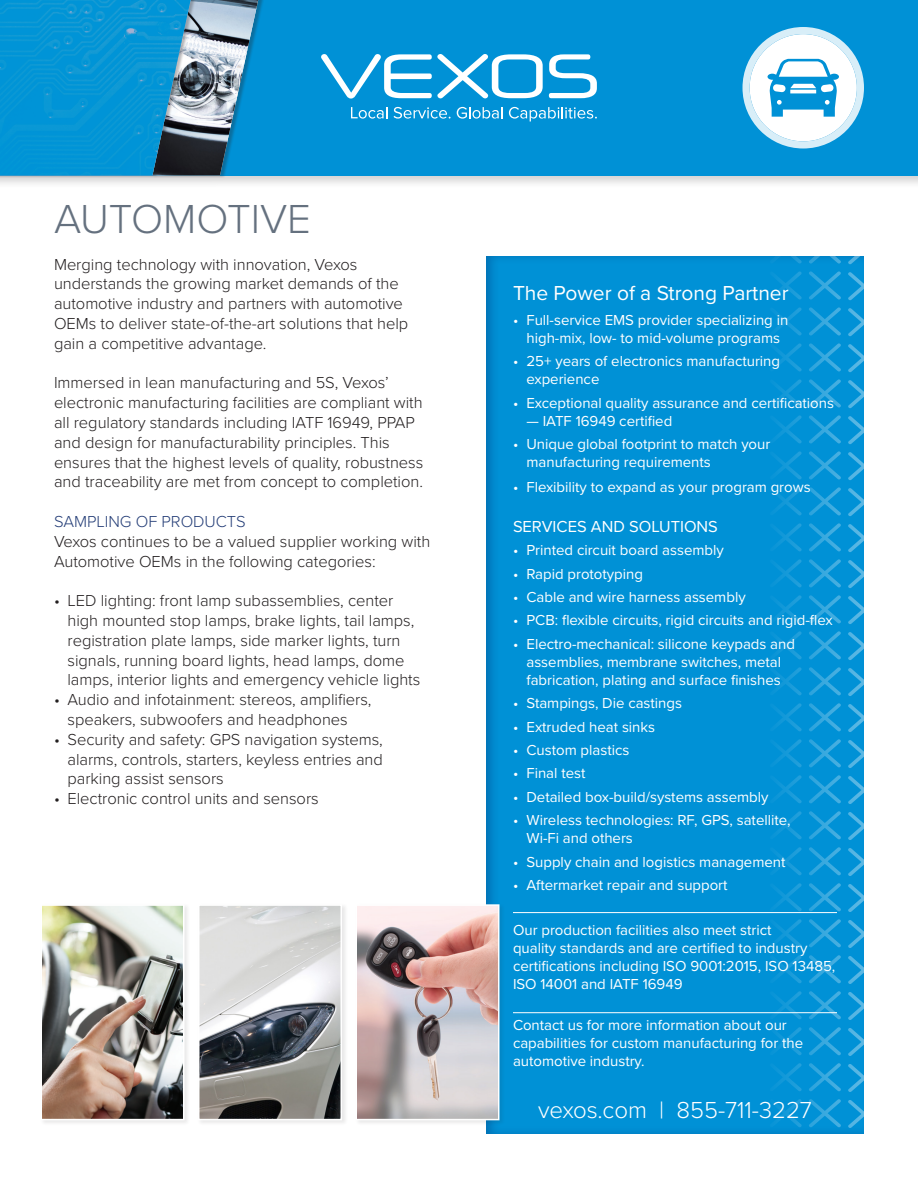
<style>
.page{position:relative;width:918px;height:1188px;background:#fff}
.page>*{position:absolute;margin:0;border:0;box-sizing:border-box;transform-origin:0 0}
.t1{font:300 42px "Proxima Nova";color:#65717f}
.t2{font:300 24px "Proxima Nova";color:#fff}
.t3{font:21px "Proxima Nova";color:#fff}
.Body_Copy{font:300 16.5px/19.8px "Proxima Nova";color:#231f20}
.Bullets{font:300 16.5px/19.8px "Proxima Nova";color:#231f20}
.Subhead{font:16.5px "Proxima Nova";color:#fff}
.Subhead-2{font:300 16.5px "Proxima Nova";color:#263f78}
.Bullets-2{font:15px/18px "Proxima Nova";color:#fff}
.Summary_Copy{font:15px/18px "Proxima Nova";color:#fff}
</style>
<div class="page">
<div style="left:478px;top:249px;width:388px;height:887px;background:#0091d6"></div>
<svg style="left:848px;top:1100px;width:18px;height:28px"></svg>
<svg style="left:809px;top:1099px;width:32px;height:28px"></svg>
<svg style="left:775px;top:1099px;width:27px;height:28px"></svg>
<svg style="left:848px;top:1064px;width:18px;height:28px"></svg>
<svg style="left:809px;top:1063px;width:32px;height:28px"></svg>
<svg style="left:775px;top:1063px;width:27px;height:28px"></svg>
<svg style="left:848px;top:1028px;width:18px;height:28px"></svg>
<svg style="left:809px;top:1027px;width:32px;height:28px"></svg>
<svg style="left:775px;top:1027px;width:27px;height:28px"></svg>
<svg style="left:848px;top:992px;width:18px;height:28px"></svg>
<svg style="left:809px;top:991px;width:32px;height:28px"></svg>
<svg style="left:770px;top:991px;width:32px;height:28px"></svg>
<svg style="left:848px;top:956px;width:18px;height:28px"></svg>
<svg style="left:809px;top:955px;width:32px;height:28px"></svg>
<svg style="left:775px;top:955px;width:27px;height:28px"></svg>
<svg style="left:848px;top:920px;width:18px;height:28px"></svg>
<svg style="left:809px;top:919px;width:32px;height:28px"></svg>
<svg style="left:775px;top:919px;width:27px;height:28px"></svg>
<svg style="left:848px;top:884px;width:18px;height:28px"></svg>
<svg style="left:809px;top:883px;width:32px;height:28px"></svg>
<svg style="left:775px;top:883px;width:27px;height:28px"></svg>
<svg style="left:848px;top:848px;width:18px;height:28px"></svg>
<svg style="left:809px;top:847px;width:32px;height:28px"></svg>
<svg style="left:775px;top:847px;width:27px;height:28px"></svg>
<svg style="left:848px;top:812px;width:18px;height:28px"></svg>
<svg style="left:809px;top:811px;width:32px;height:28px"></svg>
<svg style="left:775px;top:811px;width:27px;height:28px"></svg>
<svg style="left:848px;top:776px;width:18px;height:28px"></svg>
<svg style="left:809px;top:775px;width:32px;height:28px"></svg>
<svg style="left:775px;top:775px;width:27px;height:28px"></svg>
<svg style="left:848px;top:740px;width:18px;height:28px"></svg>
<svg style="left:809px;top:739px;width:32px;height:28px"></svg>
<svg style="left:775px;top:739px;width:27px;height:28px"></svg>
<svg style="left:848px;top:704px;width:18px;height:28px"></svg>
<svg style="left:809px;top:703px;width:32px;height:28px"></svg>
<svg style="left:775px;top:703px;width:27px;height:28px"></svg>
<svg style="left:848px;top:668px;width:18px;height:28px"></svg>
<svg style="left:809px;top:667px;width:32px;height:28px"></svg>
<svg style="left:775px;top:667px;width:27px;height:28px"></svg>
<svg style="left:848px;top:632px;width:18px;height:28px"></svg>
<svg style="left:809px;top:631px;width:32px;height:28px"></svg>
<svg style="left:775px;top:631px;width:27px;height:28px"></svg>
<svg style="left:848px;top:596px;width:18px;height:28px"></svg>
<svg style="left:809px;top:595px;width:32px;height:28px"></svg>
<svg style="left:775px;top:595px;width:27px;height:28px"></svg>
<svg style="left:848px;top:560px;width:18px;height:28px"></svg>
<svg style="left:809px;top:559px;width:32px;height:28px"></svg>
<svg style="left:775px;top:559px;width:27px;height:28px"></svg>
<svg style="left:848px;top:524px;width:18px;height:28px"></svg>
<svg style="left:809px;top:523px;width:32px;height:28px"></svg>
<svg style="left:775px;top:523px;width:27px;height:28px"></svg>
<svg style="left:848px;top:488px;width:18px;height:28px"></svg>
<svg style="left:809px;top:487px;width:32px;height:28px"></svg>
<svg style="left:775px;top:487px;width:27px;height:28px"></svg>
<svg style="left:848px;top:452px;width:18px;height:28px"></svg>
<svg style="left:809px;top:451px;width:32px;height:28px"></svg>
<svg style="left:775px;top:451px;width:27px;height:28px"></svg>
<svg style="left:848px;top:416px;width:18px;height:28px"></svg>
<svg style="left:809px;top:415px;width:32px;height:28px"></svg>
<svg style="left:775px;top:415px;width:27px;height:28px"></svg>
<svg style="left:848px;top:380px;width:18px;height:28px"></svg>
<svg style="left:809px;top:379px;width:32px;height:28px"></svg>
<svg style="left:775px;top:379px;width:27px;height:28px"></svg>
<svg style="left:848px;top:344px;width:18px;height:28px"></svg>
<svg style="left:809px;top:343px;width:32px;height:28px"></svg>
<svg style="left:775px;top:343px;width:27px;height:28px"></svg>
<svg style="left:848px;top:308px;width:18px;height:28px"></svg>
<svg style="left:809px;top:307px;width:32px;height:29px"></svg>
<svg style="left:775px;top:307px;width:27px;height:29px"></svg>
<svg style="left:848px;top:272px;width:18px;height:28px"></svg>
<svg style="left:809px;top:271px;width:32px;height:29px"></svg>
<svg style="left:775px;top:271px;width:27px;height:29px"></svg>
<svg style="left:848px;top:256px;width:18px;height:8px"></svg>
<svg style="left:809px;top:256px;width:32px;height:8px"></svg>
<svg style="left:770px;top:256px;width:32px;height:8px"></svg>
<div style="left:0;top:0;width:918px;height:189px;background:#231f20;opacity:.2"></div>
<div style="left:0;top:0;width:918px;height:176px;background:#0091d6"></div>
<div style="left:153px;top:0;width:114px;height:178px;background:#231f20;opacity:.3"></div>
<svg style="left:191px;top:0;width:67px;height:176px"></svg>
<img style="left:0;top:0;width:191px;height:176px">
<svg style="left:742px;top:27px;width:122px;height:121px"></svg>
<svg style="left:351px;top:107px;width:36px;height:12px"></svg>
<svg style="left:394px;top:107px;width:57px;height:12px"></svg>
<svg style="left:457px;top:107px;width:45px;height:12px"></svg>
<svg style="left:509px;top:107px;width:88px;height:15px"></svg>
<svg style="left:321px;top:54px;width:222px;height:45px"></svg>
<svg style="left:549px;top:54px;width:48px;height:44px"></svg>
<div style="left:40px;top:904px;width:150px;height:222px;background:#f4f4f4"></div>
<img style="left:43px;top:907px;width:138px;height:210px">
<div style="left:40px;top:904px;width:144px;height:216px;border:2px solid #fff"></div>
<div style="left:197px;top:904px;width:151px;height:222px;background:#f1f1f1"></div>
<img style="left:201px;top:907px;width:138px;height:210px">
<div style="left:198px;top:904px;width:144px;height:216px;border:2px solid #fff"></div>
<div style="left:355px;top:904px;width:150px;height:222px;background:#231f20;opacity:.1"></div>
<img style="left:359px;top:907px;width:138px;height:210px">
<div style="left:356px;top:904px;width:144px;height:216px;border:2px solid #fff"></div>
<hr style="left:513px;top:912px;width:324px;height:1px;background:#fff">
<hr style="left:513px;top:1012px;width:324px;height:1px;background:#fff">
<p class="t1" style="left:54px;top:187px;width:258px">AUTOMOTIVE</p>
<p class="Body_Copy" style="left:54px;top:253px;width:356px">Merging technology with innovation, Vexos understands the growing market demands of the automotive industry and partners with automotive OEMs to deliver state-of-the-art solutions that help gain a competitive advantage.</p>
<p class="Body_Copy" style="left:54px;top:372px;width:371px">Immersed in lean manufacturing and 5S, Vexos’ electronic manufacturing facilities are compliant with all regulatory standards including IATF 16949, PPAP and design for manufacturability principles. This ensures that the highest levels of quality, robustness and traceability are met from concept to completion.</p>
<p class="Subhead-2" style="left:54px;top:509px;width:193px">SAMPLING OF PRODUCTS</p>
<p class="Body_Copy" style="left:54px;top:530px;width:378px">Vexos continues to be a valued supplier working with<br>Automotive OEMs in the following categories:</p>
<p class="Bullets" style="left:68px;top:590px;width:354px;text-indent:-14px">• LED lighting: front lamp subassemblies, center high mounted stop lamps, brake lights, tail lamps, registration plate lamps, side marker lights, turn signals, running board lights, head lamps, dome lamps, interior lights and emergency vehicle lights</p>
<p class="Bullets" style="left:68px;top:689px;width:306px;text-indent:-14px">• Audio and infotainment: stereos, amplifiers, speakers, subwoofers and headphones</p>
<p class="Bullets" style="left:68px;top:728px;width:317px;text-align:justify;text-indent:-14px">• Security and safety: GPS navigation systems, alarms, controls, starters, keyless entries and parking assist sensors</p>
<p class="Bullets" style="left:54px;top:788px;width:266px">• Electronic control units and sensors</p>
<p class="t3" style="left:513px;top:277px;width:277px">The Power of a Strong Partner</p>
<p class="Bullets-2" style="left:513px;top:310px;width:277px;text-align:center">• Full-service EMS provider specializing in high-mix, low- to mid-volume programs</p>
<p class="Bullets-2" style="left:526px;top:352px;width:255px;text-indent:-14px">• 25+ years of electronics manufacturing experience</p>
<p class="Bullets-2" style="left:513px;top:393px;width:323px">• Exceptional quality assurance and certifications</p>
<p class="Bullets-2" style="left:526px;top:411px;width:147px">— IATF 16949 certified</p>
<p class="Bullets-2" style="left:526px;top:434px;width:245px;text-indent:-14px">• Unique global footprint to match your manufacturing requirements</p>
<p class="Bullets-2" style="left:513px;top:478px;width:299px">• Flexibility to expand as your program grows</p>
<p class="Subhead" style="left:513px;top:514px;width:206px">SERVICES AND SOLUTIONS</p>
<p class="Bullets-2" style="left:513px;top:541px;width:212px">• Printed circuit board assembly</p>
<p class="Bullets-2" style="left:513px;top:564px;width:131px">• Rapid prototyping</p>
<p class="Bullets-2" style="left:513px;top:587px;width:234px">• Cable and wire harness assembly</p>
<p class="Bullets-2" style="left:513px;top:611px;width:321px">• PCB: flexible circuits, rigid circuits and rigid-flex</p>
<p class="Bullets-2" style="left:513px;top:634px;width:284px;text-align:center">• Electro-mechanical: silicone keypads and assemblies, membrane switches, metal fabrication, plating and surface finishes</p>
<p class="Bullets-2" style="left:513px;top:694px;width:171px">• Stampings, Die castings</p>
<p class="Bullets-2" style="left:513px;top:717px;width:144px">• Extruded heat sinks</p>
<p class="Bullets-2" style="left:513px;top:740px;width:118px">• Custom plastics</p>
<p class="Bullets-2" style="left:513px;top:764px;width:74px">• Final test</p>
<p class="Bullets-2" style="left:513px;top:787px;width:257px">• Detailed box-build/systems assembly</p>
<p class="Bullets-2" style="left:526px;top:811px;width:266px;text-indent:-14px">• Wireless technologies: RF, GPS, satellite,<br>Wi-Fi and others</p>
<p class="Bullets-2" style="left:513px;top:852px;width:274px">• Supply chain and logistics management</p>
<p class="Bullets-2" style="left:513px;top:875px;width:216px">• Aftermarket repair and support</p>
<p class="Summary_Copy" style="left:513px;top:920px;width:324px">Our production facilities also meet strict<br>quality standards and are certified to industry certifications including ISO 9001:2015, ISO 13485, ISO 14001 and IATF 16949</p>
<p class="Summary_Copy" style="left:513px;top:1016px;width:292px">Contact us for more information about our capabilities for custom manufacturing for the automotive industry.</p>
<p class="t2" style="left:538px;top:1092px;width:275px">vexos.com | 855-711-3227</p>
</div>
